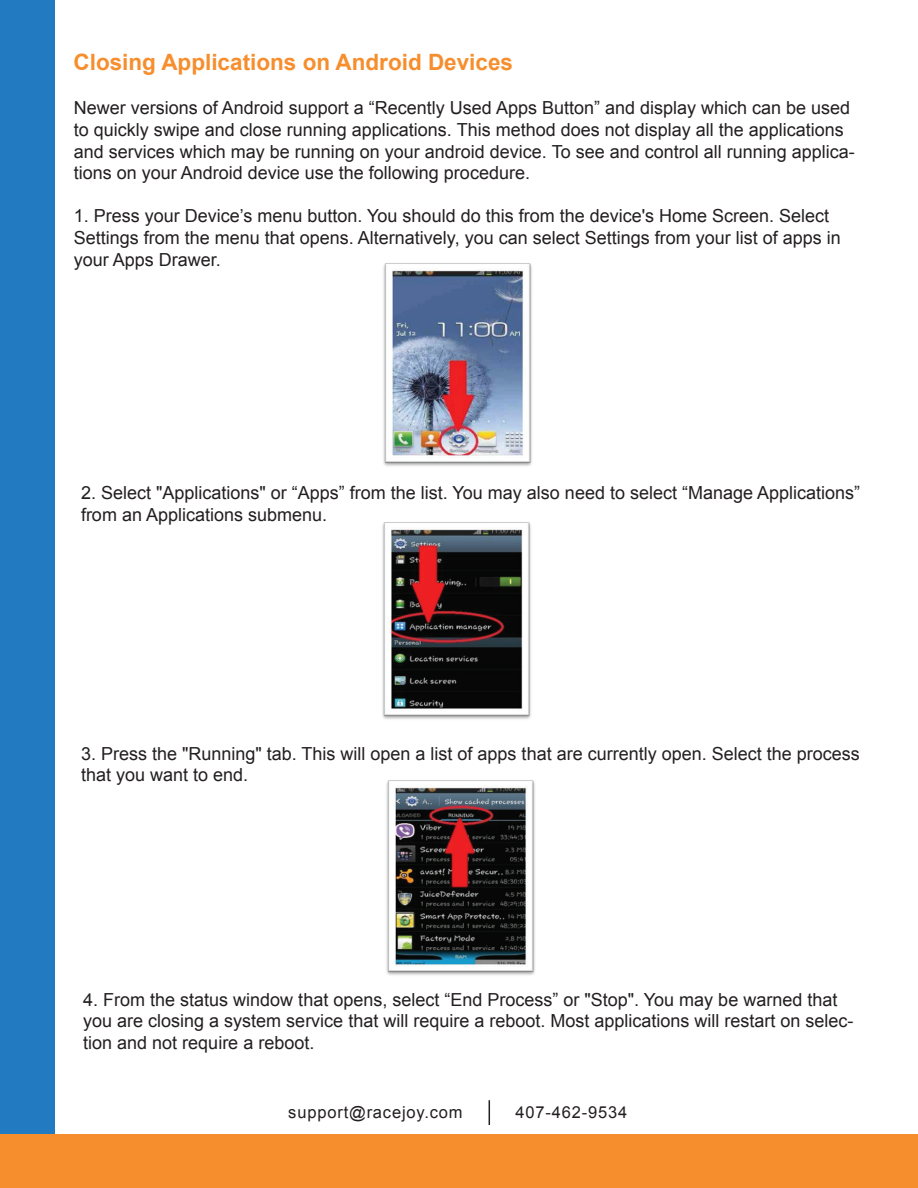
<style>
.page{position:relative;width:918px;height:1188px;background:#fff}
.page>*{position:absolute;margin:0;border:0;box-sizing:border-box;transform-origin:0 0}
.t1{font:700 22.5px "Arial";color:#f68e2e}
.t2{font:18px/21.6px "Arial";color:#231f20}
.t3{font:16.5px "Arial";letter-spacing:.05em;color:#231f20}
</style>
<div class="page">
<div style="left:0;top:0;width:55px;height:1188px;background:#227bc0"></div>
<div style="left:0;top:1134px;width:918px;height:54px;background:#f68e2e"></div>
<svg style="left:489px;top:1100px;width:1px;height:25px"></svg>
<img style="left:383px;top:263px;width:149px;height:203px">
<img style="left:382px;top:522px;width:149px;height:197px">
<img style="left:386px;top:780px;width:149px;height:195px">
<p class="t1" style="left:74px;top:47px;width:441px">Closing Applications on Android Devices</p>
<p class="t2" style="left:74px;top:97px;width:783px">Newer versions of Android support a “Recently Used Apps Button” and display which can be used to quickly swipe and close running applications. This method does not display all the applications and services which may be running on your android device. To see and control all running applica&shy;tions on your Android device use the following procedure.</p>
<p class="t2" style="left:74px;top:205px;width:769px">1. Press your Device’s menu button. You should do this from the device's Home Screen. Select<br>Settings from the menu that opens. Alternatively, you can select Settings from your list of apps in your Apps Drawer.</p>
<p class="t2" style="left:81px;top:482px;width:781px">2. Select "Applications" or “Apps” from the list. You may also need to select “Manage Applications” from an Applications submenu.</p>
<p class="t2" style="left:81px;top:743px;width:780px">3. Press the "Running" tab. This will open a list of apps that are currently open. Select the process that you want to end.</p>
<p class="t2" style="left:83px;top:989px;width:772px">4. From the status window that opens, select “End Process” or "Stop". You may be warned that you are closing a system service that will require a reboot. Most applications will restart on selec&shy;tion and not require a reboot.</p>
<p class="t3" style="left:288px;top:1102px;width:176px">support@racejoy.com</p>
<p class="t3" style="left:516px;top:1101px;width:113px">407-462-9534</p>
</div>
